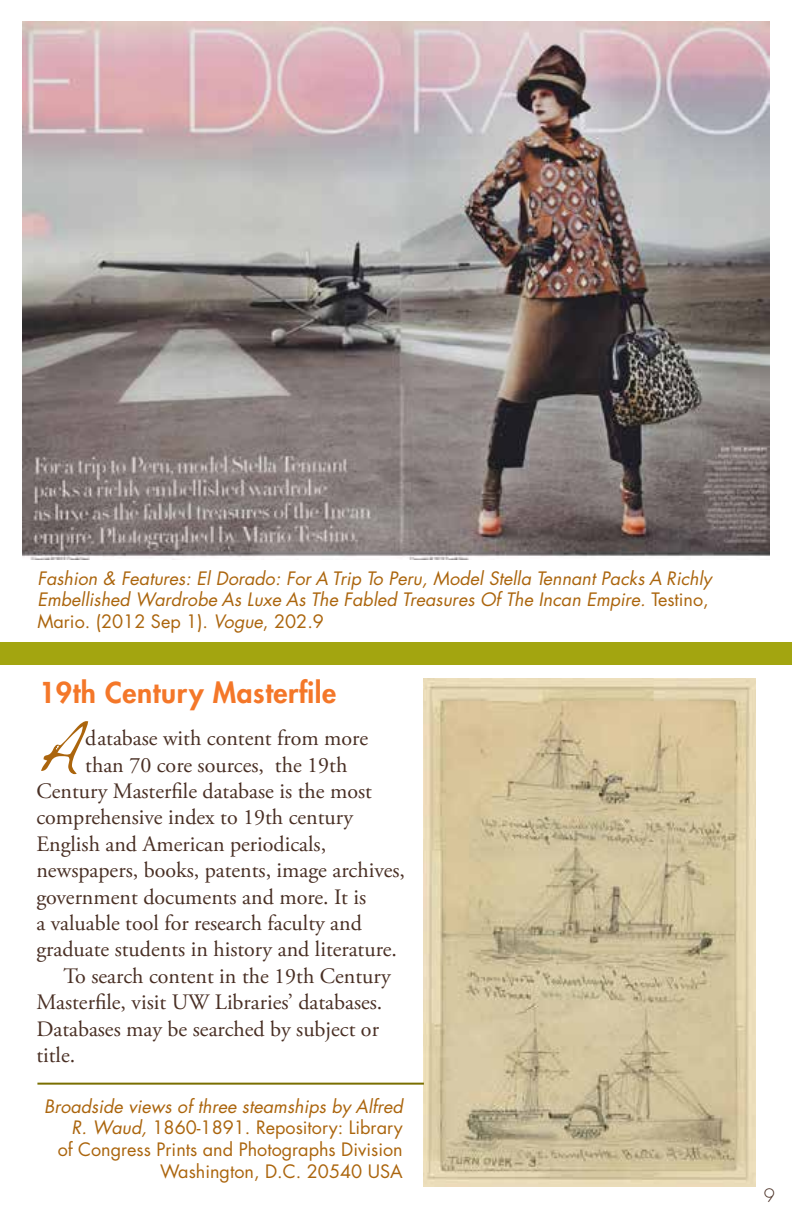
<style>
.page{position:relative;width:792px;height:1224px;background:#fff}
.page>*{position:absolute;margin:0;border:0;box-sizing:border-box;transform-origin:0 0}
.t1{font:64px "Handwriting Dakota";color:#ab650d}
.t2{font:800 28px "Futura";letter-spacing:.02em;color:#f47729}
.t3{font:22px "Adobe Garamond Pro";color:#492f24}
.t4{font:italic 18px/21.6px "Futura";color:#ab650d}
.t5{font:18px/21.6px "Futura";color:#ab650d;text-align:right}
.t6{font:300 18px "Futura";color:#492f24}
.s1{font-style:normal}
.s2{font-style:italic}
</style>
<div class="page">
<img style="left:22px;top:22px;width:748px;height:537px">
<div style="left:0;top:642px;width:792px;height:23px;background:#a3a510"></div>
<img style="left:424px;top:678px;width:332px;height:509px">
<hr style="left:37px;top:1083px;width:387px;height:2px;background:#7a6f00">
<p class="t4" style="left:37px;top:567px;width:676px">Fashion &amp; Features: El Dorado: For A Trip To Peru, Model Stella Tennant Packs A Richly<br>Embellished Wardrobe As Luxe As The Fabled Treasures Of The Incan Empire. <span class="s1">Testino,<br>Mario. (2012 Sep 1).</span> Vogue<span class="s1">, 202.9</span></p>
<p class="t2" style="left:39px;top:674px;width:298px">19th Century Masterfile</p>
<h1 class="t1" style="left:36px;top:712px;width:48px">A</h1>
<p class="t3" style="left:85px;top:725px;width:284px">database with content from more</p>
<p class="t3" style="left:85px;top:751px;width:264px">than 70 core sources, the 19th</p>
<p class="t3" style="left:36px;top:778px;width:337px">Century Masterfile database is the most</p>
<p class="t3" style="left:36px;top:804px;width:318px">comprehensive index to 19th century</p>
<p class="t3" style="left:36px;top:831px;width:291px">English and American periodicals,</p>
<p class="t3" style="left:36px;top:857px;width:370px">newspapers, books, patents, image archives,</p>
<p class="t3" style="left:36px;top:883px;width:331px">government documents and more. It is</p>
<p class="t3" style="left:36px;top:910px;width:327px">a valuable tool for research faculty and</p>
<p class="t3" style="left:36px;top:936px;width:362px">graduate students in history and literature.</p>
<p class="t3" style="left:63px;top:963px;width:329px">To search content in the 19th Century</p>
<p class="t3" style="left:36px;top:989px;width:348px">Masterfile, visit UW Libraries’ databases.</p>
<p class="t3" style="left:36px;top:1015px;width:344px">Databases may be searched by subject or</p>
<p class="t3" style="left:36px;top:1042px;width:40px">title.</p>
<p class="t5" style="left:44px;top:1095px;width:360px"><span class="s2">Broadside views of three steamships by Alfred R. Waud,</span> 1860-1891. Repository: Library<br>of Congress Prints and Photographs Division Washington, D.C. 20540 USA</p>
<p class="t6" style="left:764px;top:1184px;width:13px">9</p>
</div>
